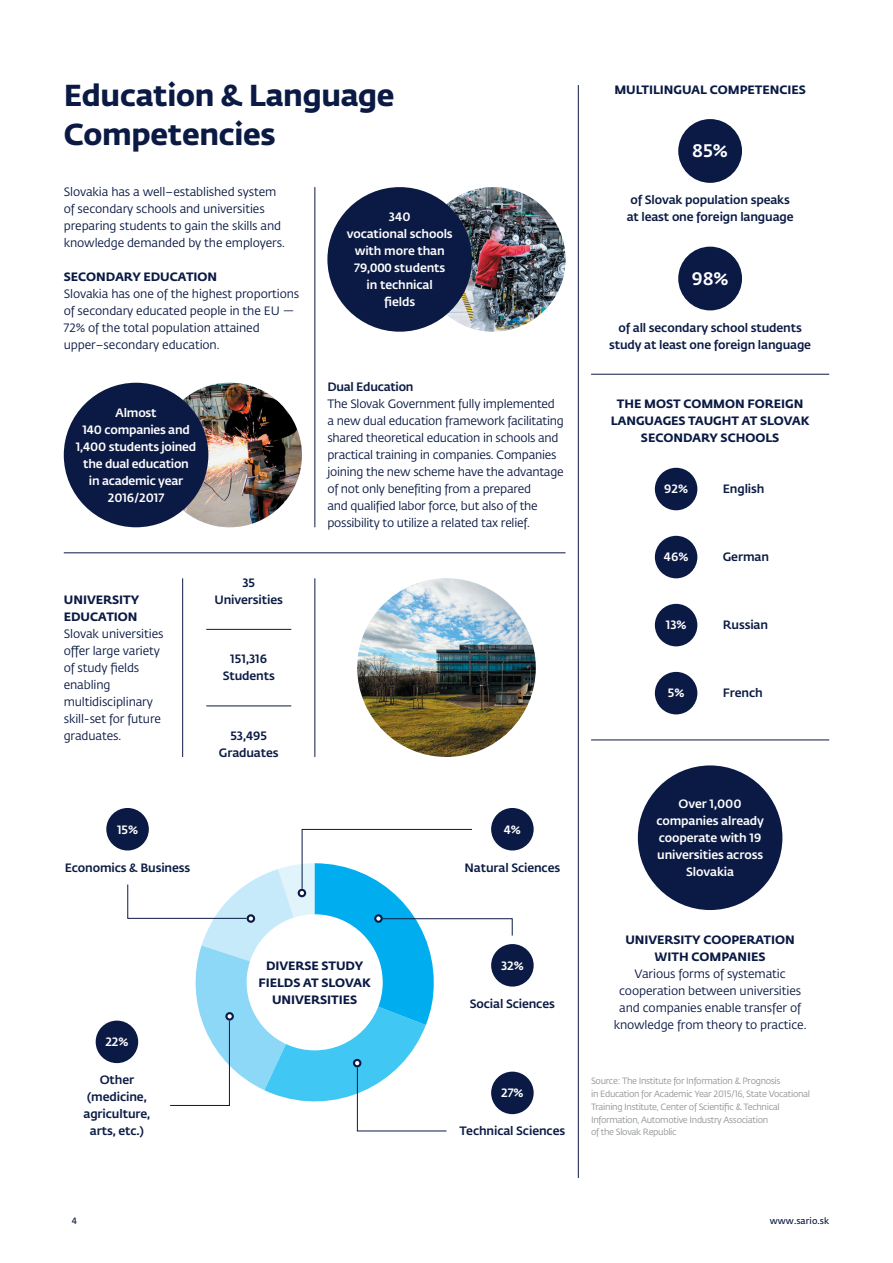
<style>
.page{position:relative;width:893px;height:1263px;background:#fff}
.page>*{position:absolute;margin:0;border:0;box-sizing:border-box;transform-origin:0 0}
.t1{font:700 30px/38.2px "Fedra Sans Pro";letter-spacing:-.01em;color:#0b1a44}
.t2{font:500 18px "Fedra Sans Pro";color:#fff}
.t3{font:12px/17px "Fedra Sans Pro";letter-spacing:-.01em;color:#0b1a44}
.t4{font:500 12px/17px "Fedra Sans Pro";letter-spacing:-.01em;color:#0b1a44;text-align:center}
.t5{font:500 12px/17px "Fedra Sans Pro";letter-spacing:-.01em;color:#fff;text-align:center}
.t6{font:700 12px "Fedra Sans Pro";color:#0b1a44}
.t7{font:9px/12.8px "Fedra Sans Pro";letter-spacing:-.035em;color:#939598}
.t8{font:600 9px "Fedra Sans Pro";letter-spacing:.01em;color:#0b1a44}
</style>
<div class="page">
<hr style="left:578px;top:85px;width:1px;height:1093px;background:#0b1a44">
<hr style="left:315px;top:187px;width:1px;height:340px;background:#0b1a44">
<hr style="left:182px;top:578px;width:1px;height:179px;background:#0b1a44">
<hr style="left:315px;top:578px;width:1px;height:179px;background:#0b1a44">
<div style="left:678px;top:119px;width:64px;height:64px;background:#0b1a44;border-radius:50%"></div>
<div style="left:678px;top:247px;width:64px;height:63px;background:#0b1a44;border-radius:50%"></div>
<div style="left:491px;top:944px;width:43px;height:42px;background:#0b1a44;border-radius:50%"></div>
<div style="left:491px;top:808px;width:43px;height:42px;background:#0b1a44;border-radius:50%"></div>
<div style="left:491px;top:1071px;width:43px;height:43px;background:#0b1a44;border-radius:50%"></div>
<div style="left:96px;top:1020px;width:42px;height:43px;background:#0b1a44;border-radius:50%"></div>
<div style="left:106px;top:808px;width:43px;height:42px;background:#0b1a44;border-radius:50%"></div>
<hr style="left:591px;top:374px;width:238px;height:1px;background:#0b1a44">
<hr style="left:591px;top:740px;width:238px;height:1px;background:#0b1a44">
<img style="left:157px;top:383px;width:145px;height:144px;border-radius:72px">
<img style="left:357px;top:578px;width:179px;height:179px;border-radius:89px">
<div style="left:64px;top:383px;width:144px;height:144px;background:#0b1a44;border-radius:50%"></div>
<img style="left:427px;top:187px;width:139px;height:145px">
<hr style="left:64px;top:553px;width:502px;height:1px;background:#0b1a44">
<div style="left:638px;top:765px;width:144px;height:145px;background:#0b1a44;border-radius:50%"></div>
<div style="left:327px;top:187px;width:145px;height:145px;background:#0b1a44;border-radius:50%"></div>
<svg style="left:127px;top:829px;width:386px;height:302px"></svg>
<div style="left:353px;top:1059px;width:8px;height:8px;border:2px solid #0b1a44;border-radius:50%"></div>
<div style="left:655px;top:468px;width:42px;height:42px;background:#0b1a44;border-radius:50%"></div>
<div style="left:655px;top:536px;width:42px;height:42px;background:#0b1a44;border-radius:50%"></div>
<div style="left:655px;top:604px;width:42px;height:42px;background:#0b1a44;border-radius:50%"></div>
<div style="left:655px;top:672px;width:42px;height:42px;background:#0b1a44;border-radius:50%"></div>
<hr style="left:206px;top:706px;width:85px;height:1px;background:#0b1a44">
<hr style="left:206px;top:629px;width:85px;height:1px;background:#0b1a44">
<h1 class="t1" style="left:64px;top:74px;width:332px">EDUCATION &amp; LANGUAGE<br>COMPETENCIES</h1>
<p class="t3" style="left:64px;top:183px;width:223px">Slovakia has a well–established system of secondary schools and universities preparing students to gain the skills and knowledge demanded by the employers.</p>
<p class="t6" style="left:64px;top:267px;width:89px">SECO NDARY EDUC</p>
<p class="t6" style="left:178px;top:267px;width:41px">ATIO N</p>
<p class="t3" style="left:64px;top:285px;width:237px">Slovakia has one of the highest proportions of secondary educated people in the EU — 72% of the total population attained upper–secondary education.</p>
<p class="t5" style="left:76px;top:403px;width:122px">Almost<br>140 companies and<br>1,400 students joined the dual education<br>in academic year<br>2016/2017</p>
<p class="t6" style="left:64px;top:590px;width:47px">UNIVERSIT</p>
<p class="t6" style="left:131px;top:590px;width:10px">Y</p>
<p class="t6" style="left:64px;top:607px;width:10px">EDUC</p>
<p class="t6" style="left:98px;top:607px;width:41px">ATIO N</p>
<p class="t3" style="left:64px;top:625px;width:101px">Slovak universities offer large variety of study fields enabling multidisciplinary skill-set for future graduates.</p>
<p class="t4" style="left:215px;top:573px;width:70px">35<br>Universities</p>
<p class="t4" style="left:223px;top:650px;width:54px">151,316<br>Students</p>
<p class="t4" style="left:219px;top:726px;width:61px">53,495<br>Graduates</p>
<p class="t5" style="left:117px;top:820px;width:23px">15%</p>
<p class="t4" style="left:65px;top:858px;width:127px">Economics &amp; Business</p>
<p class="t5" style="left:347px;top:208px;width:107px">340<br>vocational schools with more than<br>79,000 students<br>in technical<br>fields</p>
<p class="t4" style="left:327px;top:378px;width:88px">Dual Education</p>
<p class="t3" style="left:327px;top:395px;width:238px">The Slovak Government fully implemented a new dual education framework facilitating shared theoretical education in schools and practical training in companies. Companies joining the new scheme have the advantage of not only benefiting from a prepared<br>and qualified labor force, but also of the possibility to utilize a related tax relief.</p>
<p class="t5" style="left:504px;top:820px;width:19px">4%</p>
<p class="t4" style="left:465px;top:858px;width:97px">N atural Sciences</p>
<p class="t5" style="left:105px;top:1033px;width:25px">22%</p>
<p class="t4" style="left:84px;top:1071px;width:68px">Other (medicine, agriculture, arts, etc.)</p>
<p class="t6" style="left:266px;top:956px;width:73px">DIVERSE STUD</p>
<p class="t6" style="left:355px;top:956px;width:10px">Y</p>
<p class="t6" style="left:258px;top:973px;width:114px">FI ELDS AT SLOVAK</p>
<p class="t6" style="left:272px;top:990px;width:47px">UNIVERSITI</p>
<p class="t6" style="left:343px;top:990px;width:15px">ES</p>
<p class="t5" style="left:501px;top:956px;width:24px">32%</p>
<p class="t4" style="left:470px;top:994px;width:87px">Social Sciences</p>
<p class="t5" style="left:501px;top:1084px;width:24px">27%</p>
<p class="t4" style="left:460px;top:1122px;width:107px">Technical Sciences</p>
<p class="t6" style="left:614px;top:80px;width:115px">MULTI LI NGUAL COMP</p>
<p class="t6" style="left:747px;top:80px;width:59px">ETENCI ES</p>
<h2 class="t2" style="left:692px;top:137px;width:37px">85%</h2>
<p class="t4" style="left:627px;top:191px;width:168px">of Slovak population speaks at least one foreign language</p>
<h2 class="t2" style="left:692px;top:265px;width:38px">98%</h2>
<p class="t4" style="left:609px;top:318px;width:204px">of all secondary school students study at least one foreign language</p>
<p class="t6" style="left:617px;top:394px;width:38px">THE MOST</p>
<p class="t6" style="left:683px;top:394px;width:12px">COMMO</p>
<p class="t6" style="left:735px;top:394px;width:70px">N FOREIGN</p>
<p class="t6" style="left:611px;top:411px;width:200px">LANGUAGES TAUG HT AT SLOVAK</p>
<p class="t6" style="left:641px;top:428px;width:139px">SECONDARY SCHOOLS</p>
<p class="t5" style="left:664px;top:480px;width:25px">92%</p>
<p class="t4" style="left:723px;top:480px;width:43px">English</p>
<p class="t5" style="left:664px;top:548px;width:26px">46%</p>
<p class="t4" style="left:723px;top:548px;width:48px">German</p>
<p class="t5" style="left:666px;top:616px;width:22px">13%</p>
<p class="t4" style="left:723px;top:616px;width:47px">Russian</p>
<p class="t5" style="left:668px;top:684px;width:18px">5%</p>
<p class="t4" style="left:723px;top:684px;width:41px">French</p>
<p class="t5" style="left:656px;top:794px;width:109px">Over 1,000 companies already cooperate with 19 universities across<br>Slovakia</p>
<p class="t6" style="left:625px;top:930px;width:47px">UNIVERSIT</p>
<p class="t6" style="left:692px;top:930px;width:30px">Y COOP</p>
<p class="t6" style="left:739px;top:930px;width:57px">ERATIO N</p>
<p class="t6" style="left:655px;top:947px;width:56px">WITH COMP</p>
<p class="t6" style="left:729px;top:947px;width:37px">ANI ES</p>
<p class="t3" style="left:614px;top:965px;width:194px;text-align:center">Various forms of systematic cooperation between universities and companies enable transfer of knowledge from theory to practice.</p>
<p class="t7" style="left:591px;top:1074px;width:221px">Source: The Institute for Information &amp; Prognosis<br>in Education for Academic Year 2015/16, State Vocational Training Institute, Center of Scientific &amp; Technical Information, Automotive Industry Association<br>of the Slovak Republic</p>
<p class="t8" style="left:72px;top:1214px;width:7px">4</p>
<p class="t8" style="left:770px;top:1214px;width:61px">www.sario.sk</p>
</div>
